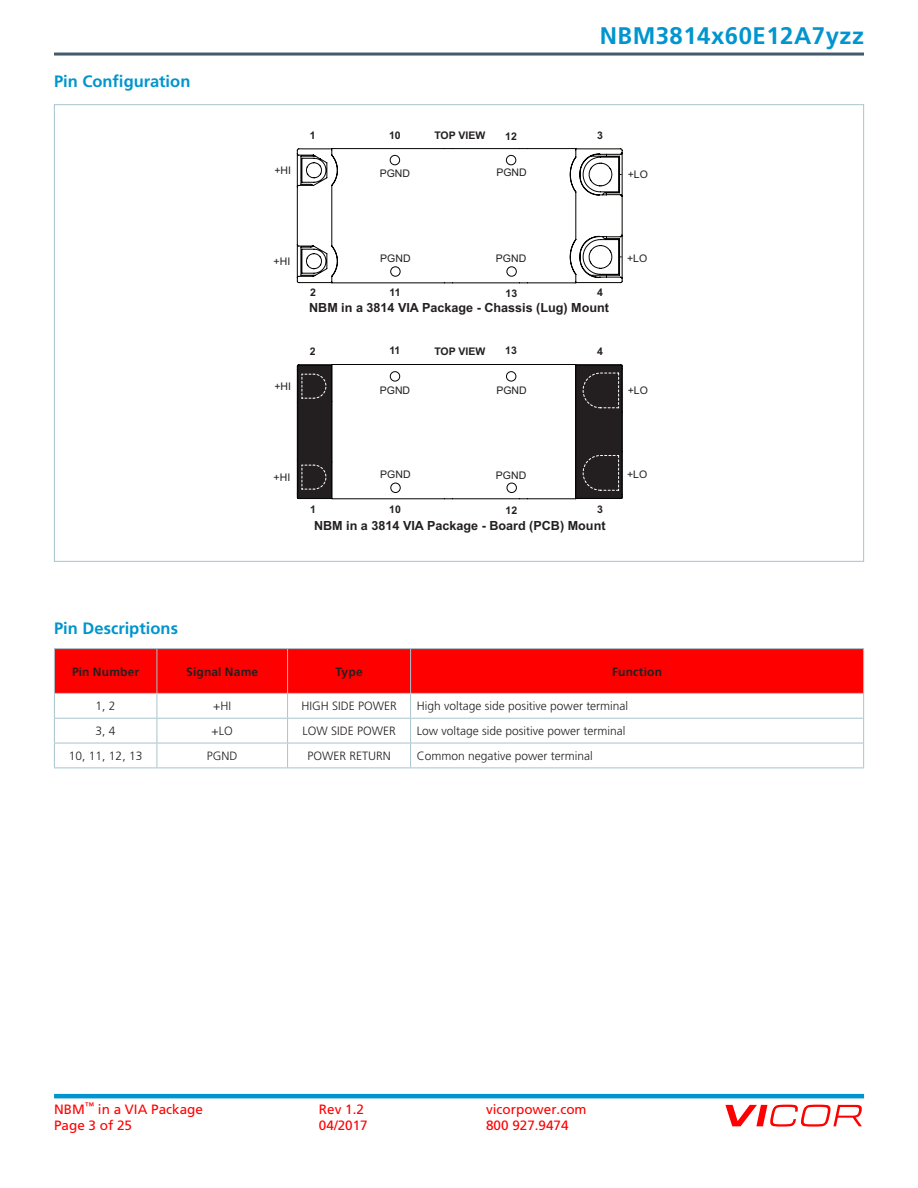
<style>
.page{position:relative;width:918px;height:1188px;background:#fff}
.page>*{position:absolute;margin:0;border:0;box-sizing:border-box;transform-origin:0 0}
.t1{font:700 24px "Frutiger";letter-spacing:.02em;color:#0095ce}
.t2{font:700 16.5px "Frutiger";color:#0095ce}
.t3{font:13.5px "Frutiger";color:#f00}
.t4{font:700 12.6px "Arial";color:#231f20}
.t5{font:300 12px "Frutiger";color:#231f20}
.t6{font:700 12px "Frutiger";letter-spacing:.015em;color:#231f20}
.t7{font:10.5px "Arial";color:#231f20}
.t8{font:700 10.5px "Arial";color:#231f20}
</style>
<div class="page">
<hr style="left:54px;top:1094px;width:810px;height:4px;background:#0095ce">
<svg style="left:725px;top:1105px;width:137px;height:22px"></svg>
<hr style="left:54px;top:53px;width:810px;height:3px;background:#435b6d">
<svg style="left:296px;top:148px;width:327px;height:136px"></svg>
<svg style="left:296px;top:364px;width:327px;height:136px"></svg>
<svg style="left:389px;top:155px;width:128px;height:338px"></svg>
<hr style="left:54px;top:648px;width:103px;height:1px;background:#a8c4cc">
<hr style="left:157px;top:648px;width:131px;height:1px;background:#a8c4cc">
<hr style="left:288px;top:648px;width:123px;height:1px;background:#a8c4cc">
<hr style="left:411px;top:648px;width:453px;height:1px;background:#a8c4cc">
<svg style="left:54px;top:649px;width:810px;height:119px"></svg>
<hr style="left:54px;top:768px;width:103px;height:1px;background:#a8c4cc">
<hr style="left:157px;top:768px;width:131px;height:1px;background:#a8c4cc">
<hr style="left:288px;top:768px;width:123px;height:1px;background:#a8c4cc">
<hr style="left:411px;top:768px;width:453px;height:1px;background:#a8c4cc">
<h2 class="t2" style="left:54px;top:75px;width:138px">Pin Configuration</h2>
<h1 class="t1" style="left:600px;top:26px;width:266px">NBM3814x60E12A7yzz</h1>
<p class="t7" style="left:274px;top:166px;width:18px">+HI</p>
<p class="t8" style="left:389px;top:131px;width:13px">10</p>
<p class="t8" style="left:505px;top:132px;width:13px">12</p>
<p class="t8" style="left:310px;top:131px;width:7px">1</p>
<p class="t8" style="left:597px;top:131px;width:7px">3</p>
<p class="t8" style="left:434px;top:132px;width:52px">TOP VIEW</p>
<p class="t7" style="left:380px;top:169px;width:32px">PGND</p>
<p class="t7" style="left:496px;top:169px;width:32px">PGND</p>
<p class="t7" style="left:628px;top:170px;width:22px">+LO</p>
<p class="t7" style="left:274px;top:257px;width:18px">+HI</p>
<p class="t7" style="left:627px;top:254px;width:22px">+LO</p>
<p class="t7" style="left:380px;top:254px;width:32px">PGND</p>
<p class="t7" style="left:496px;top:254px;width:32px">PGND</p>
<p class="t8" style="left:390px;top:288px;width:13px">11</p>
<p class="t8" style="left:506px;top:289px;width:13px">13</p>
<p class="t8" style="left:310px;top:288px;width:7px">2</p>
<p class="t8" style="left:597px;top:288px;width:7px">4</p>
<p class="t4" style="left:309px;top:303px;width:301px">NBM in a 3814 VIA Package - Chassis (Lug) Mount</p>
<p class="t7" style="left:274px;top:382px;width:18px">+HI</p>
<p class="t8" style="left:389px;top:347px;width:13px">11</p>
<p class="t8" style="left:505px;top:347px;width:13px">13</p>
<p class="t8" style="left:310px;top:347px;width:7px">2</p>
<p class="t8" style="left:597px;top:347px;width:7px">4</p>
<p class="t8" style="left:434px;top:347px;width:52px">TOP VIEW</p>
<p class="t7" style="left:380px;top:386px;width:32px">PGND</p>
<p class="t7" style="left:496px;top:386px;width:32px">PGND</p>
<p class="t7" style="left:628px;top:386px;width:22px">+LO</p>
<p class="t7" style="left:274px;top:473px;width:18px">+HI</p>
<p class="t7" style="left:627px;top:470px;width:22px">+LO</p>
<p class="t7" style="left:380px;top:471px;width:32px">PGND</p>
<p class="t7" style="left:496px;top:471px;width:32px">PGND</p>
<p class="t8" style="left:389px;top:505px;width:13px">10</p>
<p class="t8" style="left:506px;top:506px;width:13px">12</p>
<p class="t8" style="left:310px;top:505px;width:7px">1</p>
<p class="t8" style="left:597px;top:505px;width:7px">3</p>
<p class="t4" style="left:314px;top:521px;width:293px">NBM in a 3814 VIA Package - Board (PCB) Mount</p>
<h2 class="t2" style="left:54px;top:621px;width:126px">Pin Descriptions</h2>
<p class="t6" style="left:72px;top:667px;width:69px">Pin Number</p>
<p class="t6" style="left:186px;top:667px;width:74px">Signal Name</p>
<p class="t6" style="left:335px;top:667px;width:29px">Type</p>
<p class="t6" style="left:612px;top:667px;width:51px">Function</p>
<p class="t5" style="left:96px;top:701px;width:22px">1, 2</p>
<p class="t5" style="left:213px;top:701px;width:19px">+HI</p>
<p class="t5" style="left:301px;top:701px;width:97px">HIGH SIDE POWER</p>
<p class="t5" style="left:417px;top:701px;width:213px">High voltage side positive power terminal</p>
<p class="t5" style="left:96px;top:726px;width:22px">3, 4</p>
<p class="t5" style="left:212px;top:726px;width:23px">+LO</p>
<p class="t5" style="left:302px;top:726px;width:95px">LOW SIDE POWER</p>
<p class="t5" style="left:417px;top:726px;width:210px">Low voltage side positive power terminal</p>
<p class="t5" style="left:69px;top:751px;width:75px">10, 11, 12, 13</p>
<p class="t5" style="left:207px;top:751px;width:32px">PGND</p>
<p class="t5" style="left:307px;top:751px;width:85px">POWER RETURN</p>
<p class="t5" style="left:417px;top:751px;width:178px">Common negative power terminal</p>
<p class="t3" style="left:54px;top:1103px;width:150px">NBM<sup>™</sup> in a VIA Package</p>
<p class="t3" style="left:319px;top:1103px;width:47px">Rev 1.2</p>
<p class="t3" style="left:486px;top:1103px;width:102px">vicorpower.com</p>
<p class="t3" style="left:54px;top:1120px;width:80px">Page 3 of 25</p>
<p class="t3" style="left:319px;top:1120px;width:50px">04/2017</p>
<p class="t3" style="left:486px;top:1120px;width:84px">800 927.9474</p>
</div>
